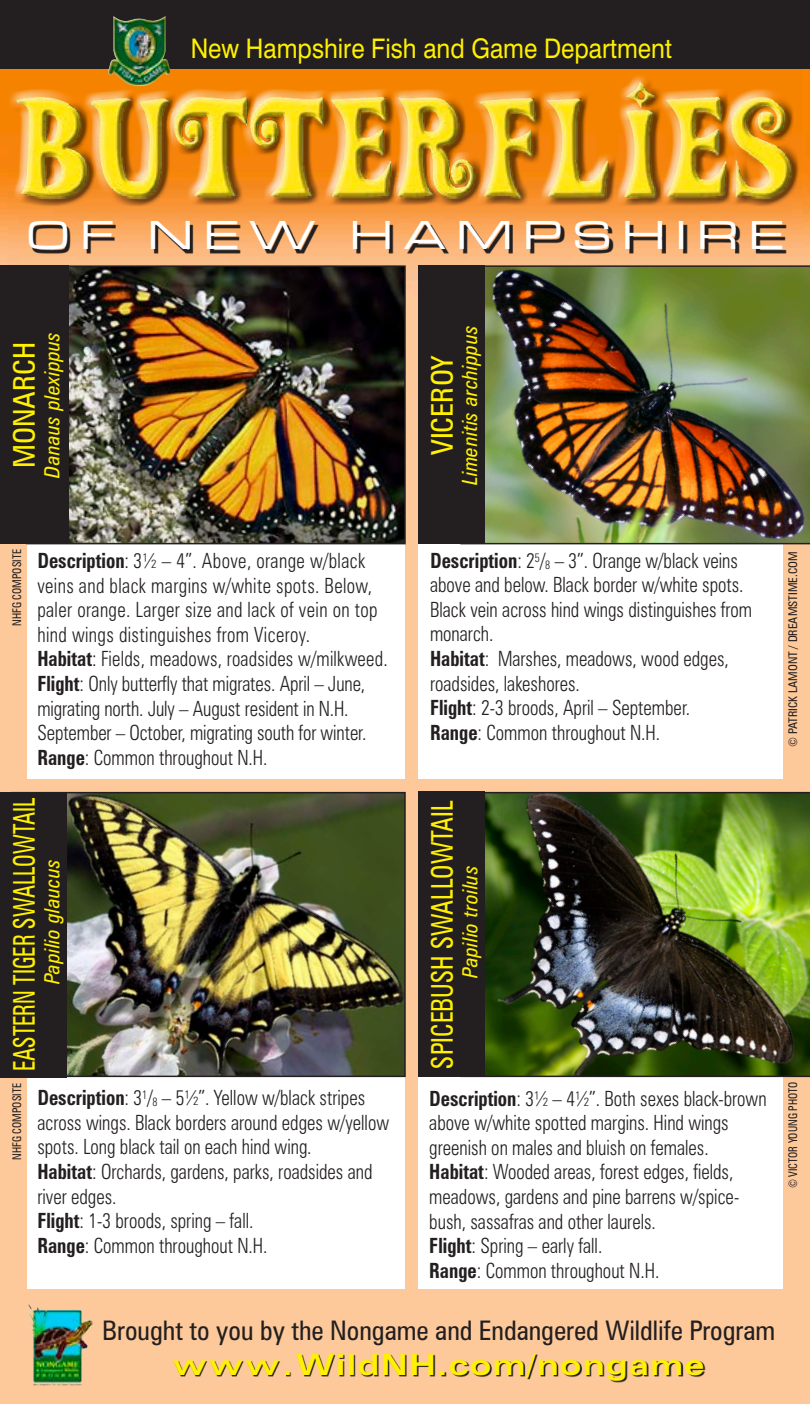
<style>
.page{position:relative;width:810px;height:1404px;background:#fff}
.page>*{position:absolute;margin:0;border:0;box-sizing:border-box;transform-origin:0 0}
.t1{font:42px "Microgramma D Medi Exte";letter-spacing:.27em;color:#fff;scale:1.1 1}
.Photo_Credit{font:condensed 30px "Zurich BT";color:#fff101;scale:.74 1}
.Photo_Credit-2{font:condensed 30px "Zurich BT";color:#fff101;scale:.84 1}
.Photo_Credit-3{font:condensed 30px "Zurich BT";color:#fff101}
.Body_text{font:700 expanded 29.1px "Zurich BT";letter-spacing:.03em;color:#fff101}
.Body_text-2{font:condensed 27px "Zurich BT";color:#231f20}
.Body_text-3{font:27px "Swiss 721 BT";color:#fff101;scale:.9 1}
.Body_text-4{font:300 condensed 21px/24.6px "Zurich BT";color:#231f20;scale:.9 1}
.Body_text-5{font:300 condensed 21px/24.6px "Zurich BT";letter-spacing:.02em;color:#231f20;scale:.9 1}
.Subhead_1{font:italic condensed 21px "Zurich BT";letter-spacing:.02em;color:#fff101}
.Photo_Credit-4{font:condensed 12px "Zurich BT";color:#231f20;scale:.9 1}
.Photo_Credit-5{font:condensed 12px "Zurich BT";color:#231f20}
.s1{font-weight:700}
.s2{font-size:12.3px}
</style>
<div class="page">
<div style="left:0;top:219px;width:810px;height:1185px;background:#fec99a"></div>
<div style="left:418px;top:1019px;width:365px;height:269px;background:#fff"></div>
<img style="left:485px;top:792px;width:325px;height:285px">
<div style="left:27px;top:1019px;width:378px;height:269px;background:#fff"></div>
<img style="left:67px;top:795px;width:336px;height:279px">
<div style="left:11px;top:792px;width:395px;height:285px;border:2px solid #231f20"></div>
<div style="left:418px;top:508px;width:365px;height:271px;background:#fff"></div>
<img style="left:460px;top:265px;width:350px;height:279px">
<div style="left:27px;top:508px;width:378px;height:271px;background:#fff"></div>
<img style="left:69px;top:268px;width:334px;height:273px">
<div style="left:26px;top:265px;width:380px;height:279px;border:2px solid #231f20"></div>
<div style="left:0;top:0;width:810px;height:69px;background:#231f20"></div>
<img style="left:113px;top:16px;width:53px;height:41px">
<svg style="left:93px;top:1346px;width:695px;height:58px;background:#e8b88e"></svg>
<div style="left:0;top:266px;width:69px;height:278px;background:#231f20"></div>
<div style="left:418px;top:266px;width:67px;height:278px;background:#231f20"></div>
<div style="left:0;top:792px;width:67px;height:285px;background:#231f20"></div>
<div style="left:418px;top:792px;width:67px;height:285px;background:#231f20"></div>
<svg style="left:20px;top:219px;width:790px;height:46px;background:#dd9d66"></svg>
<img style="left:27px;top:1302px;width:66px;height:84px">
<img style="left:0;top:57px;width:810px;height:162px">
<p class="Body_text-3" style="left:191px;top:32px;width:536px">New Hampshire Fish and Game Department</p>
<p class="t1" style="left:27px;top:209px;width:689px">OF NEW HAMPSHIRE</p>
<p class="Photo_Credit-3" style="left:6px;top:468px;width:128px;rotate:-90deg">Monarch</p>
<p class="Subhead_1" style="left:39px;top:478px;width:148px;rotate:-90deg">Danaus plexippus</p>
<p class="Photo_Credit-3" style="left:424px;top:455px;width:101px;rotate:-90deg">Viceroy</p>
<p class="Subhead_1" style="left:457px;top:485px;width:161px;rotate:-90deg">Limenitis archippus</p>
<p class="Photo_Credit-4" style="left:10px;top:626px;width:87px;rotate:-90deg">nhfg composite</p>
<p class="Body_text-5" style="left:37px;top:548px;width:380px"><span class="s1">Description</span>: 3½ – 4”. Above, orange w/black veins and black margins w/white spots. Below, paler orange. Larger size and lack of vein on top hind wings distinguishes from Viceroy.</p>
<p class="Body_text-4" style="left:37px;top:646px;width:391px"><span class="s1">Habitat</span>: Fields, meadows, roadsides w/milkweed.</p>
<p class="Body_text-4" style="left:37px;top:671px;width:367px"><span class="s1">Flight</span>: Only butterfly that migrates. April – June, migrating north. July – August resident in N.H.<br>September – October, migrating south for winter.</p>
<p class="Body_text-4" style="left:37px;top:745px;width:257px"><span class="s1">Range</span>: Common throughout N.H.</p>
<p class="Photo_Credit" style="left:6px;top:1071px;width:371px;rotate:-90deg">Eastern tiger swallowtail</p>
<p class="Subhead_1" style="left:39px;top:984px;width:126px;rotate:-90deg">Papilio glaucus</p>
<p class="Photo_Credit-4" style="left:10px;top:1160px;width:87px;rotate:-90deg">nhfg composite</p>
<p class="Body_text-4" style="left:37px;top:1085px;width:392px"><span class="s1">Description</span>: 3<sup>1</sup>/<span class="s2">8</span> – 5½”. Yellow w/black stripes across wings. Black borders around edges w/yellow spots. Long black tail on each hind wing.</p>
<p class="Body_text-4" style="left:37px;top:1159px;width:374px"><span class="s1">Habitat</span>: Orchards, gardens, parks, roadsides and river edges.</p>
<p class="Body_text-4" style="left:37px;top:1208px;width:242px"><span class="s1">Flight</span>: 1-3 broods, spring – fall.</p>
<p class="Body_text-4" style="left:37px;top:1233px;width:257px"><span class="s1">Range</span>: Common throughout N.H.</p>
<p class="Body_text-4" style="left:430px;top:548px;width:359px"><span class="s1">Description</span>: 2<sup>5</sup>/<span class="s2">8</span> – 3”. Orange w/black veins above and below. Black border w/white spots.<br>Black vein across hind wings distinguishes from monarch.</p>
<p class="Body_text-4" style="left:430px;top:646px;width:334px"><span class="s1">Habitat</span>: Marshes, meadows, wood edges, roadsides, lakeshores.</p>
<p class="Body_text-4" style="left:430px;top:695px;width:291px"><span class="s1">Flight</span>: 2-3 broods, April – September.</p>
<p class="Body_text-4" style="left:430px;top:720px;width:257px"><span class="s1">Range</span>: Common throughout N.H.</p>
<p class="Photo_Credit-2" style="left:424px;top:1069px;width:321px;rotate:-90deg">Spicebush swallowtail</p>
<p class="Subhead_1" style="left:457px;top:978px;width:114px;rotate:-90deg">Papilio troilus</p>
<p class="Body_text-4" style="left:429px;top:1086px;width:376px"><span class="s1">Description</span>: 3½ – 4½”. Both sexes black-brown above w/white spotted margins. Hind wings greenish on males and bluish on females.</p>
<p class="Body_text-4" style="left:429px;top:1159px;width:346px"><span class="s1">Habitat</span>: Wooded areas, forest edges, fields, meadows, gardens and pine barrens w/spice&shy;bush, sassafras and other laurels.</p>
<p class="Body_text-4" style="left:429px;top:1233px;width:194px"><span class="s1">Flight</span>: Spring – early fall.</p>
<p class="Body_text-4" style="left:429px;top:1258px;width:257px"><span class="s1">Range</span>: Common throughout N.H.</p>
<p class="Photo_Credit-5" style="left:786px;top:747px;width:198px;rotate:-90deg">© patrick lamont / dreamstime.com</p>
<p class="Photo_Credit-4" style="left:786px;top:1188px;width:119px;rotate:-90deg">© victor young photo</p>
<p class="Body_text-2" style="left:102px;top:1314px;width:674px">Brought to you by the Nongame and Endangered Wildlife Program</p>
<p class="Body_text" style="left:173px;top:1348px;width:532px">www.WildNH.com/nongame</p>
</div>
